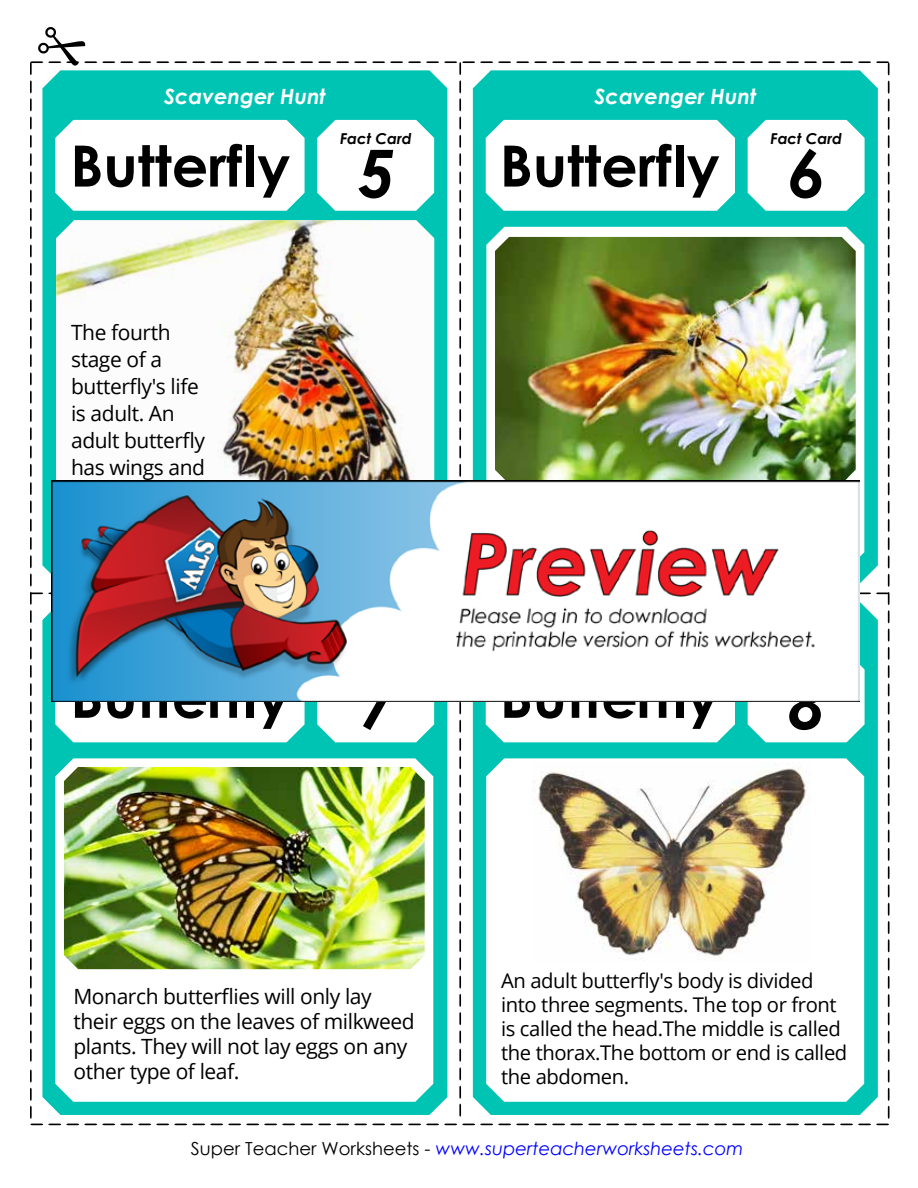
<style>
.page{position:relative;width:918px;height:1188px;background:#fff}
.page>*{position:absolute;margin:0;border:0;box-sizing:border-box;transform-origin:0 0}
.t1{font:italic 700 66px "Century Gothic 2";color:#000}
.t2{font:700 57px "Century Gothic 2";color:#000}
.t3{font:21px/27px "Open Sans";letter-spacing:-.02em;color:#000}
.t4{font:italic 700 21px "Century Gothic 2";color:#fff}
.t5{font:20.25px/24px "Open Sans";letter-spacing:-.02em;color:#000}
.t6{font:italic 18px "Century Gothic 2";color:#00f}
.t7{font:italic 700 15px "Century Gothic 2";color:#000}
.s1{font-size:21.75px}
.s2{font-style:normal;color:#000}
</style>
<div class="page">
<img style="left:30px;top:28px;width:860px;height:1097px">
<img style="left:51px;top:481px;width:808px;height:221px">
<p class="t4" style="left:164px;top:80px;width:163px">Scavenger Hunt</p>
<p class="t4" style="left:595px;top:80px;width:163px">Scavenger Hunt</p>
<h2 class="t2" style="left:70px;top:123px;width:221px">Butterfly</h2>
<p class="t7" style="left:340px;top:127px;width:73px">Fact Card</p>
<h1 class="t1" style="left:357px;top:123px;width:38px">5</h1>
<h2 class="t2" style="left:500px;top:123px;width:221px">Butterfly</h2>
<p class="t7" style="left:771px;top:127px;width:73px">Fact Card</p>
<h1 class="t1" style="left:788px;top:123px;width:38px">6</h1>
<p class="t3" style="left:71px;top:319px;width:136px">The fourth stage of a butterfly's life is adult. An adult butterfly has wings and</p>
<h2 class="t2" style="left:70px;top:654px;width:221px">Butterfly</h2>
<h1 class="t1" style="left:357px;top:655px;width:38px">7</h1>
<h2 class="t2" style="left:500px;top:654px;width:221px">Butterfly</h2>
<h1 class="t1" style="left:788px;top:655px;width:38px">8</h1>
<p class="t3" style="left:73px;top:984px;width:343px;line-height:24.8px">Monarch butterflies will only lay their eggs on the leaves of milkweed plants. They will not lay eggs on any other type of leaf<span class="s1">.</span></p>
<p class="t5" style="left:501px;top:968px;width:348px">An adult butterfly's body is divided into three segments. The top or front is called the head.The middle is called the thorax.The bottom or end is called the abdomen.</p>
<p class="t6" style="left:191px;top:1136px;width:554px"><span class="s2">Super Teacher Worksheets -</span> www.superteacherworksheets.com</p>
</div>
